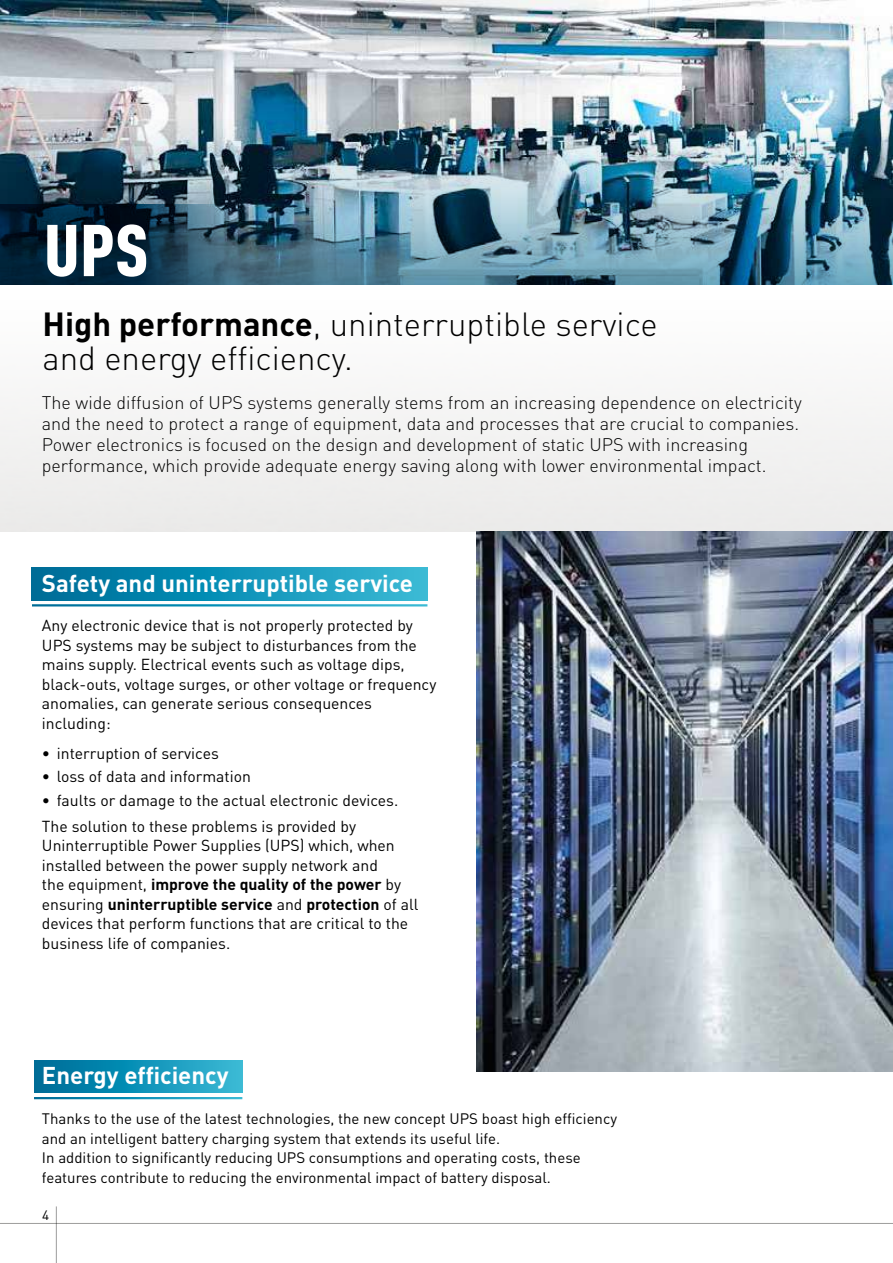
<style>
.page{position:relative;width:893px;height:1263px;background:#fff}
.page>*{position:absolute;margin:0;border:0;box-sizing:border-box;transform-origin:0 0}
.t1{font:900 condensed 72px "DIN Pro";color:#fff}
.t2{font:300 33px/33.3px "DIN Pro";color:#000}
.t3{font:700 24px "DIN Pro";color:#fff}
.t4{font:300 18px/21px "DIN Pro";color:#000}
.t5{font:15.75px/19.5px "DIN Pro";color:#000}
.t6{font:15px/19.5px "DIN Pro";color:#000}
.t7{font:13.5px "DIN Pro";color:#000}
.s1{font-weight:700}
</style>
<div class="page">
<hr style="left:0;top:1223px;width:893px;height:1px;background:#9d9d9c">
<hr style="left:56px;top:1206px;width:1px;height:57px;background:#9d9d9c">
<img style="left:0;top:0;width:893px;height:119px">
<img style="left:0;top:119px;width:893px;height:166px">
<svg style="left:0;top:204px;width:634px;height:81px;background:#3d6276"></svg>
<div style="left:32px;top:568px;width:395px;height:32px;background:linear-gradient(to right,#006a97,#35bad6)"></div>
<div style="left:34px;top:1061px;width:208px;height:32px;background:linear-gradient(to right,#006a97,#34b9d6)"></div>
<img style="left:476px;top:531px;width:417px;height:540px">
<h1 class="t1" style="left:44px;top:206px;width:106px">UPS</h1>
<h2 class="t2" style="left:42px;top:306px;width:617px"><span class="s1">High performance</span>, uninterruptible service and energy efficiency.</h2>
<p class="t4" style="left:42px;top:391px;width:762px">The wide diffusion of UPS systems generally stems from an increasing dependence on electricity and the need to protect a range of equipment, data and processes that are crucial to companies.<br>Power electronics is focused on the design and development of static UPS with increasing performance, which provide adequate energy saving along with lower environmental impact.</p>
<h3 class="t3" style="left:42px;top:567px;width:373px">Safety and uninterruptible service</h3>
<p class="t5" style="left:42px;top:615px;width:396px">Any electronic device that is not properly protected by UPS systems may be subject to disturbances from the mains supply. Electrical events such as voltage dips, black-outs, voltage surges, or other voltage or frequency anomalies, can generate serious consequences including:</p>
<p class="t5" style="left:42px;top:742px;width:178px">• interruption of services</p>
<p class="t5" style="left:42px;top:766px;width:211px">• loss of data and information</p>
<p class="t5" style="left:42px;top:787px;width:358px;line-height:25.5px">• faults or damage to the actual electronic devices.<br>The solution to these problems is provided by</p>
<p class="t5" style="left:42px;top:835px;width:378px">Uninterruptible Power Supplies (UPS) which, when installed between the power supply network and<br>the equipment, <span class="s1">improve the quality of the power</span> by ensuring <span class="s1">uninterruptible service</span> and <span class="s1">protection</span> of all devices that perform functions that are critical to the business life of companies.</p>
<h3 class="t3" style="left:42px;top:1059px;width:188px">Energy efficiency</h3>
<p class="t6" style="left:42px;top:1108px;width:577px">Thanks to the use of the latest technologies, the new concept UPS boast high efficiency and an intelligent battery charging system that extends its useful life.<br>In addition to significantly reducing UPS consumptions and operating costs, these features contribute to reducing the environmental impact of battery disposal.</p>
<p class="t7" style="left:42px;top:1206px;width:9px">4</p>
</div>
